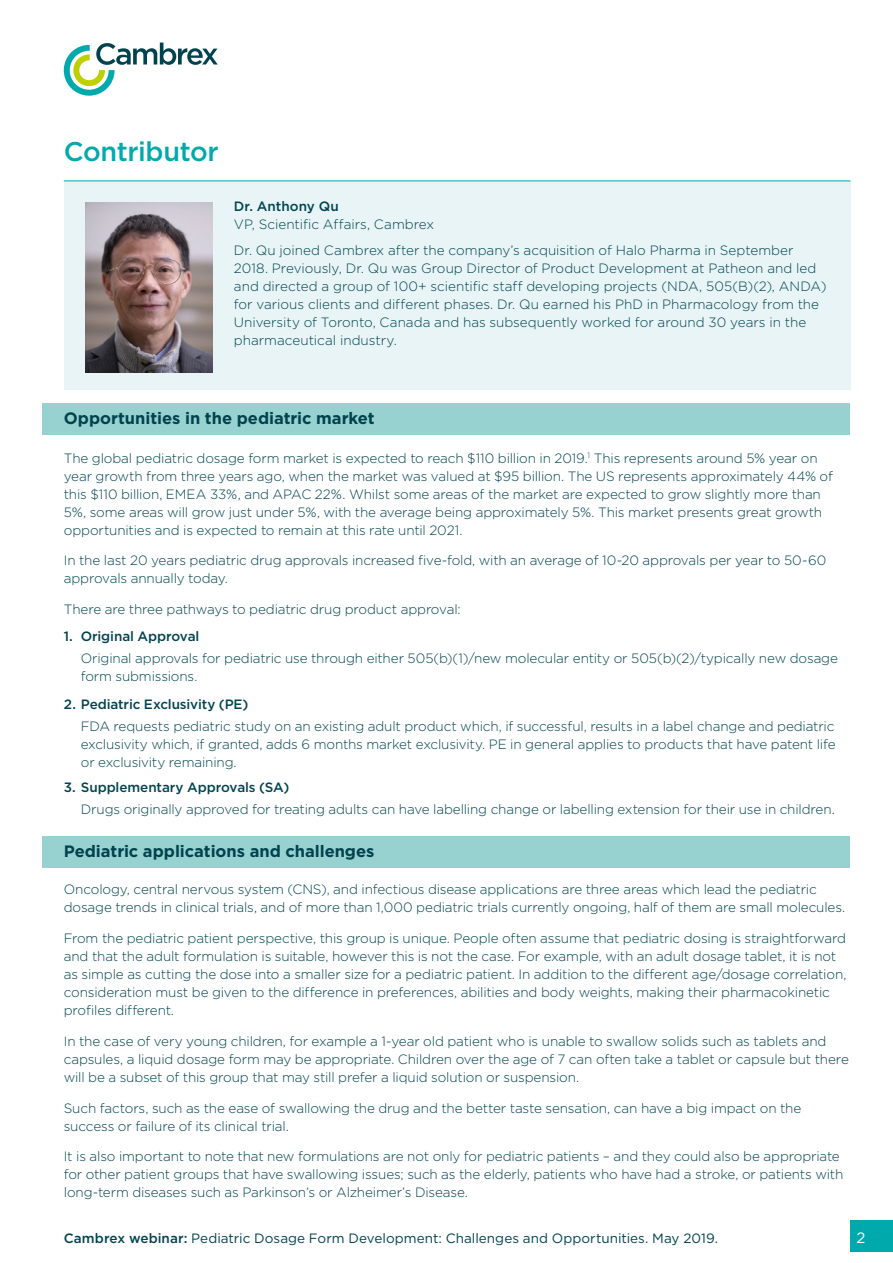
<style>
.page{position:relative;width:893px;height:1263px;background:#fff}
.page>*{position:absolute;margin:0;border:0;box-sizing:border-box;transform-origin:0 0}
.t1{font:500 27px "Gotham";letter-spacing:-.015em;color:#00a9ab}
.t2{font:700 16.5px "Gotham";color:#00434f}
.t3{font:15px "Gotham";color:#fff}
.t4{font:300 13.5px/18px "Gotham";letter-spacing:-.01em;color:#00434f}
.t5{font:500 13.5px "Gotham";letter-spacing:-.005em;color:#00434f}
.t6{font:13.5px "Gotham";color:#00434f}
.s1{font-weight:500}
</style>
<div class="page">
<div style="left:850px;top:1220px;width:43px;height:32px;background:#00a9ab"></div>
<div style="left:64px;top:181px;width:786px;height:208px;background:#e8f4f5"></div>
<img style="left:85px;top:202px;width:128px;height:170px">
<hr style="left:64px;top:181px;width:786px;height:1px;background:#00a9ab">
<div style="left:43px;top:403px;width:807px;height:32px;background:#97d2d0"></div>
<div style="left:43px;top:836px;width:807px;height:31px;background:#97d2d0"></div>
<svg style="left:64px;top:43px;width:154px;height:53px"></svg>
<h1 class="t1" style="left:64px;top:136px;width:156px">Contributor</h1>
<p class="t5" style="left:234px;top:198px;width:106px">Dr. Anthony Qu</p>
<p class="t4" style="left:234px;top:211px;width:561px;line-height:26.5px">VP, Scientific Affairs, Cambrex<br>Dr. Qu joined Cambrex after the company’s acquisition of Halo Pharma in September</p>
<p class="t4" style="left:234px;top:259px;width:594px">2018. Previously, Dr. Qu was Group Director of Product Development at Patheon and led and directed a group of 100+ scientific staff developing projects (NDA, 505(B)(2), ANDA) for various clients and different phases. Dr. Qu earned his PhD in Pharmacology from the University of Toronto, Canada and has subsequently worked for around 30 years in the pharmaceutical industry.</p>
<p class="t2" style="left:64px;top:409px;width:312px">Opportunities in the pediatric market</p>
<p class="t4" style="left:64px;top:449px;width:771px">The global pediatric dosage form market is expected to reach $110 billion in 2019.<sup>1</sup> This represents around 5% year on year growth from three years ago, when the market was valued at $95 billion. The US represents approximately 44% of this $110 billion, EMEA 33%, and APAC 22%. Whilst some areas of the market are expected to grow slightly more than 5%, some areas will grow just under 5%, with the average being approximately 5%. This market presents great growth opportunities and is expected to remain at this rate until 2021.</p>
<p class="t4" style="left:64px;top:551px;width:764px">In the last 20 years pediatric drug approvals increased five-fold, with an average of 10-20 approvals per year to 50-60 approvals annually today.</p>
<p class="t4" style="left:64px;top:600px;width:398px">There are three pathways to pediatric drug product approval:</p>
<p class="t5" style="left:64px;top:628px;width:137px">1. Original Approval</p>
<p class="t4" style="left:81px;top:649px;width:759px">Original approvals for pediatric use through either 505(b)(1)/new molecular entity or 505(b)(2)/typically new dosage form submissions.</p>
<p class="t5" style="left:64px;top:696px;width:186px">2. Pediatric Exclusivity (PE)</p>
<p class="t4" style="left:81px;top:717px;width:756px;text-align:justify">FDA requests pediatric study on an existing adult product which, if successful, results in a label change and pediatric exclusivity which, if granted, adds 6 months market exclusivity. PE in general applies to products that have patent life or exclusivity remaining.</p>
<p class="t5" style="left:64px;top:779px;width:227px">3. Supplementary Approvals (SA)</p>
<p class="t4" style="left:81px;top:800px;width:756px">Drugs originally approved for treating adults can have labelling change or labelling extension for their use in children.</p>
<p class="t2" style="left:64px;top:842px;width:312px">Pediatric applications and challenges</p>
<p class="t4" style="left:64px;top:880px;width:783px">Oncology, central nervous system (CNS), and infectious disease applications are three areas which lead the pediatric dosage trends in clinical trials, and of more than 1,000 pediatric trials currently ongoing, half of them are small molecules.</p>
<p class="t4" style="left:64px;top:929px;width:784px">From the pediatric patient perspective, this group is unique. People often assume that pediatric dosing is straightforward and that the adult formulation is suitable, however this is not the case. For example, with an adult dosage tablet, it is not as simple as cutting the dose into a smaller size for a pediatric patient. In addition to the different age/dosage correlation, consideration must be given to the difference in preferences, abilities and body weights, making their pharmacokinetic profiles different.</p>
<p class="t4" style="left:64px;top:1032px;width:787px">In the case of very young children, for example a 1-year old patient who is unable to swallow solids such as tablets and capsules, a liquid dosage form may be appropriate. Children over the age of 7 can often take a tablet or capsule but there will be a subset of this group that may still prefer a liquid solution or suspension.</p>
<p class="t4" style="left:64px;top:1099px;width:739px">Such factors, such as the ease of swallowing the drug and the better taste sensation, can have a big impact on the success or failure of its clinical trial.</p>
<p class="t4" style="left:64px;top:1147px;width:781px">It is also important to note that new formulations are not only for pediatric patients – and they could also be appropriate for other patient groups that have swallowing issues; such as the elderly, patients who have had a stroke, or patients with long-term diseases such as Parkinson’s or Alzheimer’s Disease.</p>
<p class="t6" style="left:64px;top:1231px;width:656px"><span class="s1">Cambrex webinar:</span> Pediatric Dosage Form Development: Challenges and Opportunities. May 2019.</p>
<p class="t3" style="left:857px;top:1229px;width:10px">2</p>
</div>
